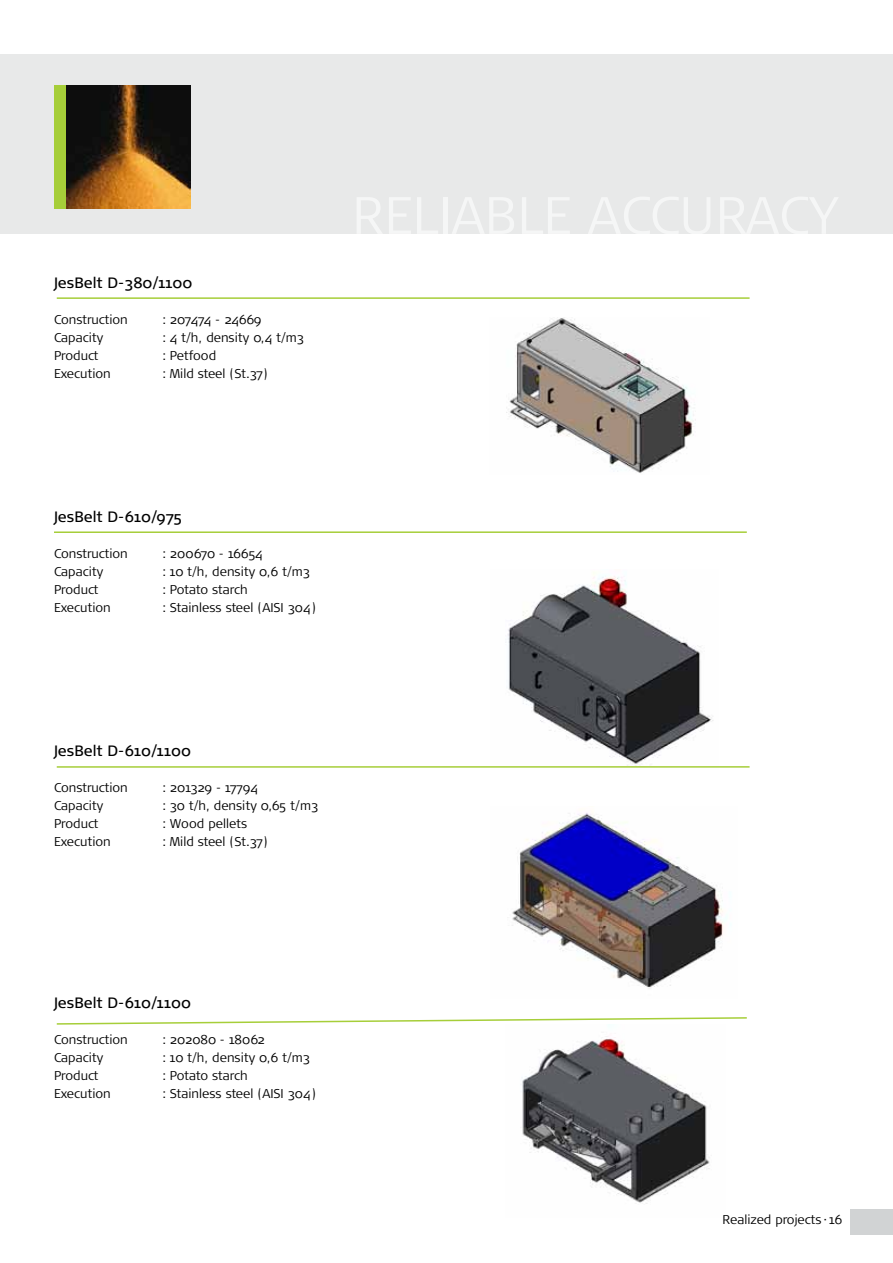
<style>
.page{position:relative;width:893px;height:1263px;background:#fff}
.page>*{position:absolute;margin:0;border:0;box-sizing:border-box;transform-origin:0 0}
.t1{font:15px "Signa Normal";color:#000}
.t2{font:300 12.75px "Signa Normal";color:#000}
.t3{font:300 12.75px "Signa Normal";letter-spacing:.02em;color:#000}
</style>
<div class="page">
<div style="left:850px;top:1209px;width:43px;height:25px;background:#d1d3d4"></div>
<div style="left:0;top:54px;width:893px;height:180px;background:#e8e9e9"></div>
<div style="left:54px;top:85px;width:136px;height:123px;background:#a6ce39"></div>
<img style="left:67px;top:85px;width:123px;height:123px">
<img style="left:506px;top:318px;width:190px;height:155px">
<img style="left:508px;top:572px;width:205px;height:194px">
<img style="left:512px;top:812px;width:215px;height:177px">
<img style="left:522px;top:1036px;width:188px;height:168px">
<svg style="left:56px;top:1017px;width:691px;height:8px"></svg>
<hr style="left:57px;top:766px;width:693px;height:2px;background:#a6ce39">
<hr style="left:54px;top:531px;width:693px;height:2px;background:#a6ce39">
<hr style="left:57px;top:297px;width:693px;height:2px;background:#a6ce39">
<p class="t1" style="left:54px;top:274px;width:139px">JesBelt D-380/1100</p>
<p class="t2" style="left:54px;top:312px;width:75px">Construction</p>
<p class="t2" style="left:162px;top:312px;width:101px">: 207474 - 24669</p>
<p class="t2" style="left:54px;top:330px;width:51px">Capacity</p>
<p class="t2" style="left:162px;top:330px;width:143px">: 4 t/h, density 0,4 t/m3</p>
<p class="t2" style="left:54px;top:348px;width:46px">Product</p>
<p class="t2" style="left:162px;top:348px;width:56px">: Petfood</p>
<p class="t2" style="left:54px;top:366px;width:58px">Execution</p>
<p class="t2" style="left:162px;top:366px;width:107px">: Mild steel (St.37)</p>
<p class="t1" style="left:54px;top:508px;width:129px">JesBelt D-610/975</p>
<p class="t2" style="left:54px;top:546px;width:75px">Construction</p>
<p class="t2" style="left:162px;top:546px;width:102px">: 200670 - 16654</p>
<p class="t2" style="left:54px;top:564px;width:51px">Capacity</p>
<p class="t2" style="left:162px;top:564px;width:149px">: 10 t/h, density 0,6 t/m3</p>
<p class="t2" style="left:54px;top:582px;width:46px">Product</p>
<p class="t2" style="left:162px;top:582px;width:87px">: Potato starch</p>
<p class="t2" style="left:54px;top:600px;width:58px">Execution</p>
<p class="t2" style="left:162px;top:600px;width:155px">: Stainless steel (AISI 304)</p>
<p class="t1" style="left:54px;top:742px;width:138px">JesBelt D-610/1100</p>
<p class="t2" style="left:54px;top:780px;width:75px">Construction</p>
<p class="t3" style="left:162px;top:780px;width:97px">: 201329 - 17794</p>
<p class="t2" style="left:54px;top:798px;width:51px">Capacity</p>
<p class="t2" style="left:162px;top:798px;width:157px">: 30 t/h, density 0,65 t/m3</p>
<p class="t2" style="left:54px;top:816px;width:46px">Product</p>
<p class="t2" style="left:162px;top:816px;width:87px">: Wood pellets</p>
<p class="t2" style="left:54px;top:834px;width:58px">Execution</p>
<p class="t2" style="left:162px;top:834px;width:107px">: Mild steel (St.37)</p>
<p class="t1" style="left:54px;top:994px;width:138px">JesBelt D-610/1100</p>
<p class="t2" style="left:54px;top:1032px;width:75px">Construction</p>
<p class="t3" style="left:162px;top:1032px;width:104px">: 202080 - 18062</p>
<p class="t2" style="left:54px;top:1050px;width:51px">Capacity</p>
<p class="t2" style="left:162px;top:1050px;width:149px">: 10 t/h, density 0,6 t/m3</p>
<p class="t2" style="left:54px;top:1068px;width:46px">Product</p>
<p class="t2" style="left:162px;top:1068px;width:87px">: Potato starch</p>
<p class="t2" style="left:54px;top:1086px;width:58px">Execution</p>
<p class="t2" style="left:162px;top:1086px;width:155px">: Stainless steel (AISI 304)</p>
<p class="t2" style="left:722px;top:1212px;width:121px">Realized projects·16</p>
</div>
